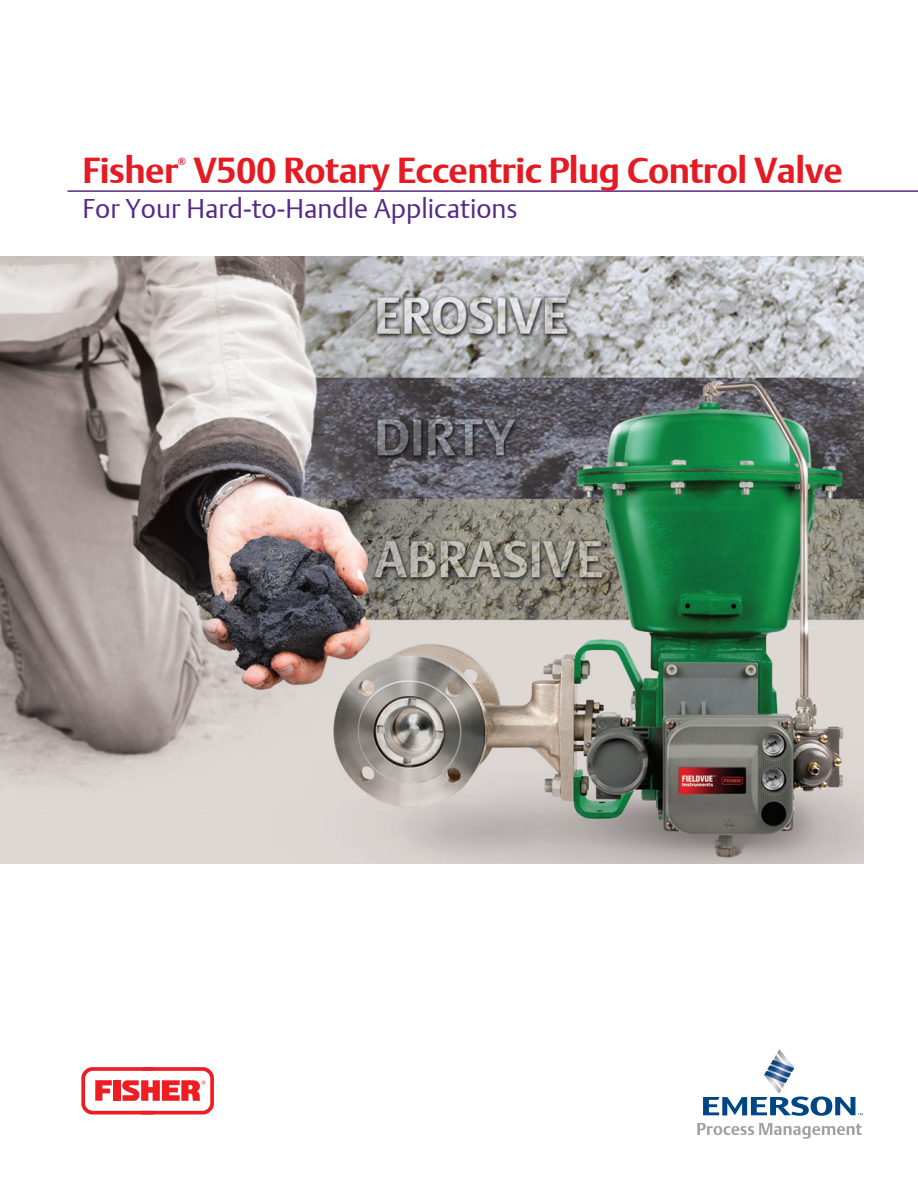
<style>
.page{position:relative;width:918px;height:1188px;background:#fff}
.page>*{position:absolute;margin:0;border:0;box-sizing:border-box;transform-origin:0 0}
.t1{font:700 36px "DTL Argo T";letter-spacing:-.015em;color:#e51a23}
.t2{font:27px "DTL Argo T Light";color:#542989}
.t3{font:700 10.5px "DTL Argo T";color:#e51a23}
</style>
<div class="page">
<svg style="left:703px;top:1049px;width:160px;height:67px"></svg>
<svg style="left:697px;top:1123px;width:165px;height:16px"></svg>
<svg style="left:81px;top:1067px;width:133px;height:47px"></svg>
<hr style="left:68px;top:190px;width:850px;height:2px;background:#542989">
<img style="left:0;top:256px;width:864px;height:608px">
<p class="t1" style="left:82px;top:149px;width:762px">Fisher V500 Rotary Eccentric Plug Control Valve</p>
<p class="t3" style="left:178px;top:155px;width:10px">®</p>
<p class="t2" style="left:82px;top:193px;width:437px">For Your Hard-to-Handle Applications</p>
</div>
